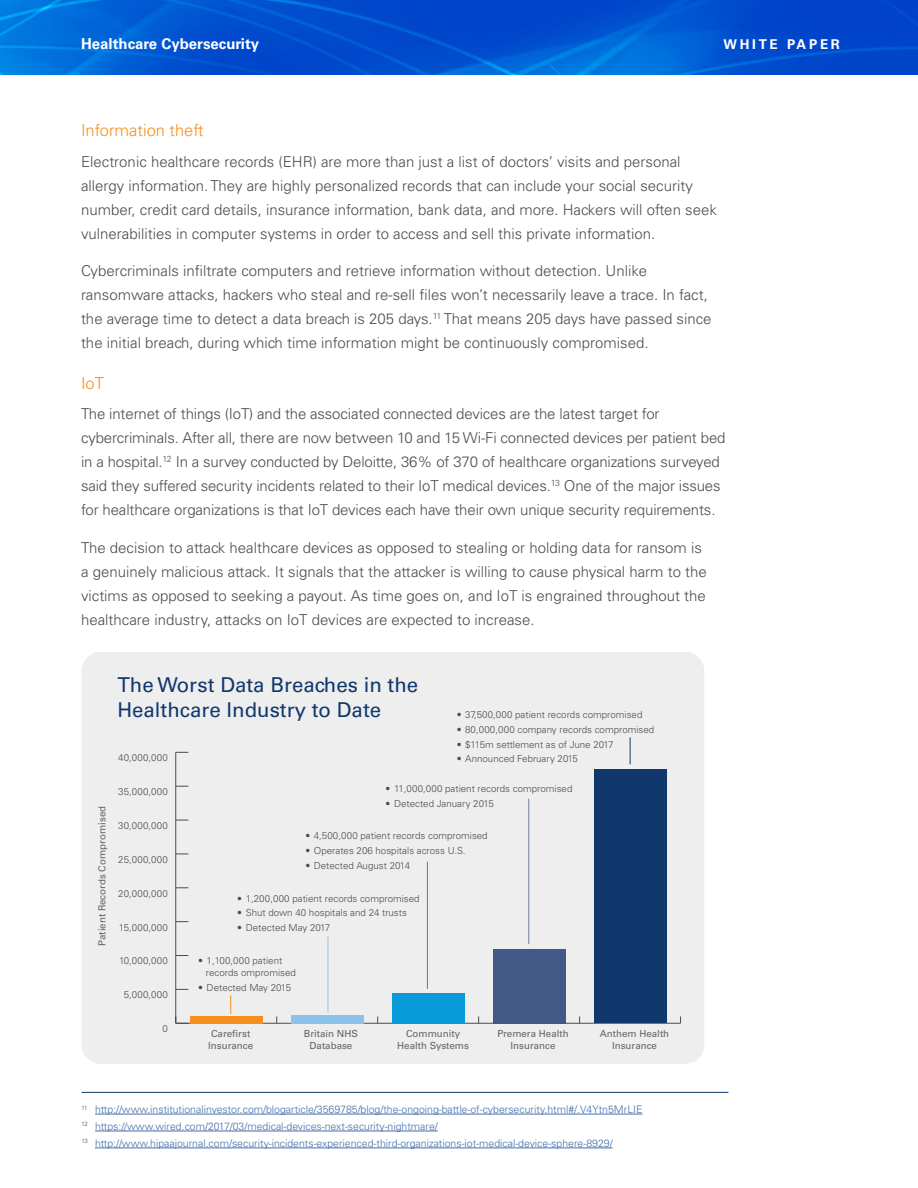
<style>
.page{position:relative;width:918px;height:1188px;background:#fff}
.page>*{position:absolute;margin:0;border:0;box-sizing:border-box;transform-origin:0 0}
.t1{font:20.4px/24.6px "Univers LT";color:#11386d}
.t2{font:300 16.5px "Univers LT";color:#f68f1e}
.t3{font:300 15px/24px "Univers LT";color:#4b4c4d}
.t4{font:700 15px "Univers LT";color:#fff}
.t5{font:700 13.5px "Univers LT";letter-spacing:.2em;color:#fff}
.t6{font:300 10.5px/17px "Univers LT";color:#436da8}
.t7{font:300 9.75px/11.7px "Univers LT";color:#4b4c4d}
.t8{font:9.75px/11.7px "Univers LT";color:#636366;text-align:center}
</style>
<div class="page">
<svg style="left:0;top:0;width:918px;height:75px;background:#0056d1"></svg>
<hr style="left:82px;top:1092px;width:646px;height:1px;background:#11386d">
<hr style="left:95px;top:1114px;width:548px;height:1px;background:#436da8">
<hr style="left:95px;top:1131px;width:343px;height:1px;background:#436da8">
<hr style="left:95px;top:1148px;width:518px;height:1px;background:#436da8">
<div style="left:82px;top:652px;width:622px;height:412px;background:#eeeeef;border-radius:19px"></div>
<hr style="left:176px;top:1023px;width:505px;height:1px;background:#4b4c4d">
<hr style="left:175px;top:752px;width:1px;height:271px;background:#4b4c4d">
<svg style="left:175px;top:1016px;width:13px;height:8px"></svg>
<svg style="left:176px;top:989px;width:12px;height:1px"></svg>
<svg style="left:176px;top:955px;width:12px;height:1px"></svg>
<svg style="left:176px;top:921px;width:12px;height:1px"></svg>
<svg style="left:176px;top:887px;width:12px;height:1px"></svg>
<svg style="left:176px;top:853px;width:12px;height:1px"></svg>
<svg style="left:176px;top:820px;width:12px;height:1px"></svg>
<svg style="left:176px;top:786px;width:12px;height:1px"></svg>
<svg style="left:176px;top:752px;width:12px;height:1px"></svg>
<div style="left:190px;top:1016px;width:73px;height:7px;background:#f68f1e"></div>
<div style="left:291px;top:1015px;width:73px;height:8px;background:#8cc3ea"></div>
<div style="left:392px;top:993px;width:73px;height:30px;background:#089ad9"></div>
<div style="left:493px;top:949px;width:72px;height:74px;background:#425987"></div>
<div style="left:594px;top:769px;width:72px;height:254px;background:#11386d"></div>
<svg style="left:230px;top:995px;width:1px;height:19px"></svg>
<hr style="left:327px;top:936px;width:1px;height:76px;background:#8cc3ea">
<hr style="left:427px;top:862px;width:1px;height:127px;background:#089ad9">
<hr style="left:528px;top:799px;width:1px;height:145px;background:#7380a8">
<svg style="left:630px;top:738px;width:1px;height:26px"></svg>
<p class="t4" style="left:81px;top:35px;width:180px">Healthcare Cybersecurity</p>
<p class="t5" style="left:724px;top:36px;width:118px">WHITE PAPER</p>
<p class="t2" style="left:81px;top:120px;width:124px">Information theft</p>
<p class="t3" style="left:81px;top:150px;width:637px">Electronic healthcare records (EHR) are more than just a list of doctors’ visits and personal allergy information. They are highly personalized records that can include your social security number, credit card details, insurance information, bank data, and more. Hackers will often seek vulnerabilities in computer systems in order to access and sell this private information.</p>
<p class="t3" style="left:81px;top:259px;width:632px">Cybercriminals infiltrate computers and retrieve information without detection. Unlike ransomware attacks, hackers who steal and re-sell files won’t necessarily leave a trace. In fact, the average time to detect a data breach is 205 days.<sup>11</sup> That means 205 days have passed since the initial breach, during which time information might be continuously compromised.</p>
<p class="t2" style="left:81px;top:373px;width:24px">IoT</p>
<p class="t3" style="left:81px;top:402px;width:646px">The internet of things (IoT) and the associated connected devices are the latest target for cybercriminals. After all, there are now between 10 and 15 Wi-Fi connected devices per patient bed in a hospital.<sup>12</sup> In a survey conducted by Deloitte, 36% of 370 of healthcare organizations surveyed said they suffered security incidents related to their IoT medical devices.<sup>13</sup> One of the major issues for healthcare organizations is that IoT devices each have their own unique security requirements.</p>
<p class="t3" style="left:81px;top:535px;width:627px">The decision to attack healthcare devices as opposed to stealing or holding data for ransom is a genuinely malicious attack. It signals that the attacker is willing to cause physical harm to the victims as opposed to seeking a payout. As time goes on, and IoT is engrained throughout the healthcare industry, attacks on IoT devices are expected to increase.</p>
<p class="t8" style="left:96px;top:946px;width:141px;rotate:-90deg">Patient Records Compromised</p>
<h1 class="t1" style="left:117px;top:673px;width:302px">The Worst Data Breaches in the<br>Healthcare Industry to Date</h1>
<p class="t7" style="left:118px;top:752px;width:51px">40,000,000</p>
<p class="t7" style="left:457px;top:709px;width:187px">• 37,500,000 patient records compromised</p>
<p class="t7" style="left:457px;top:724px;width:199px">• 80,000,000 company records compromised</p>
<p class="t7" style="left:457px;top:738px;width:158px">• $115m settlement as of June 2017</p>
<p class="t7" style="left:457px;top:753px;width:123px">• Announced February 2015</p>
<p class="t7" style="left:118px;top:786px;width:51px">35,000,000</p>
<p class="t7" style="left:118px;top:820px;width:51px">30,000,000</p>
<p class="t7" style="left:118px;top:854px;width:51px">25,000,000</p>
<p class="t7" style="left:118px;top:887px;width:51px">20,000,000</p>
<p class="t7" style="left:119px;top:921px;width:51px">15,000,000</p>
<p class="t7" style="left:119px;top:955px;width:50px">10,000,000</p>
<p class="t7" style="left:124px;top:989px;width:46px">5,000,000</p>
<p class="t7" style="left:162px;top:1023px;width:7px">0</p>
<p class="t7" style="left:386px;top:783px;width:188px">• 11,000,000 patient records compromised</p>
<p class="t7" style="left:386px;top:798px;width:110px">• Detected January 2015</p>
<p class="t7" style="left:305px;top:830px;width:184px">• 4,500,000 patient records compromised</p>
<p class="t7" style="left:305px;top:845px;width:162px">• Operates 206 hospitals across U.S.</p>
<p class="t7" style="left:305px;top:859px;width:106px">• Detected August 2014</p>
<p class="t7" style="left:237px;top:893px;width:184px">• 1,200,000 patient records compromised</p>
<p class="t7" style="left:237px;top:907px;width:171px">• Shut down 40 hospitals and 24 trusts</p>
<p class="t7" style="left:237px;top:922px;width:94px">• Detected May 2017</p>
<p class="t7" style="left:206px;top:955px;width:91px;text-indent:-8px">• 1,100,000 patient records ompromised</p>
<p class="t7" style="left:198px;top:981px;width:95px">• Detected May 2015</p>
<p class="t8" style="left:208px;top:1028px;width:46px;text-align:left">Carefirst<br>Insurance</p>
<p class="t8" style="left:304px;top:1028px;width:56px">Britain NHS<br>Database</p>
<p class="t8" style="left:397px;top:1028px;width:73px">Community<br>Health Systems</p>
<p class="t8" style="left:497px;top:1028px;width:73px">Premera Health<br>Insurance</p>
<p class="t8" style="left:600px;top:1028px;width:71px">Anthem Health<br>Insurance</p>
<p class="t6" style="left:82px;top:1101px;width:562px"><sup>11</sup> http://www.institutionalinvestor.com/blogarticle/3569785/blog/the-ongoing-battle-of-cybersecurity.html#/.V4Ytn5MrLIE<br><sup>12</sup> https://www.wired.com/2017/03/medical-devices-next-security-nightmare/<br><sup>13</sup> http://www.hipaajournal.com/security-incidents-experienced-third-organizations-iot-medical-device-sphere-8929/</p>
</div>
